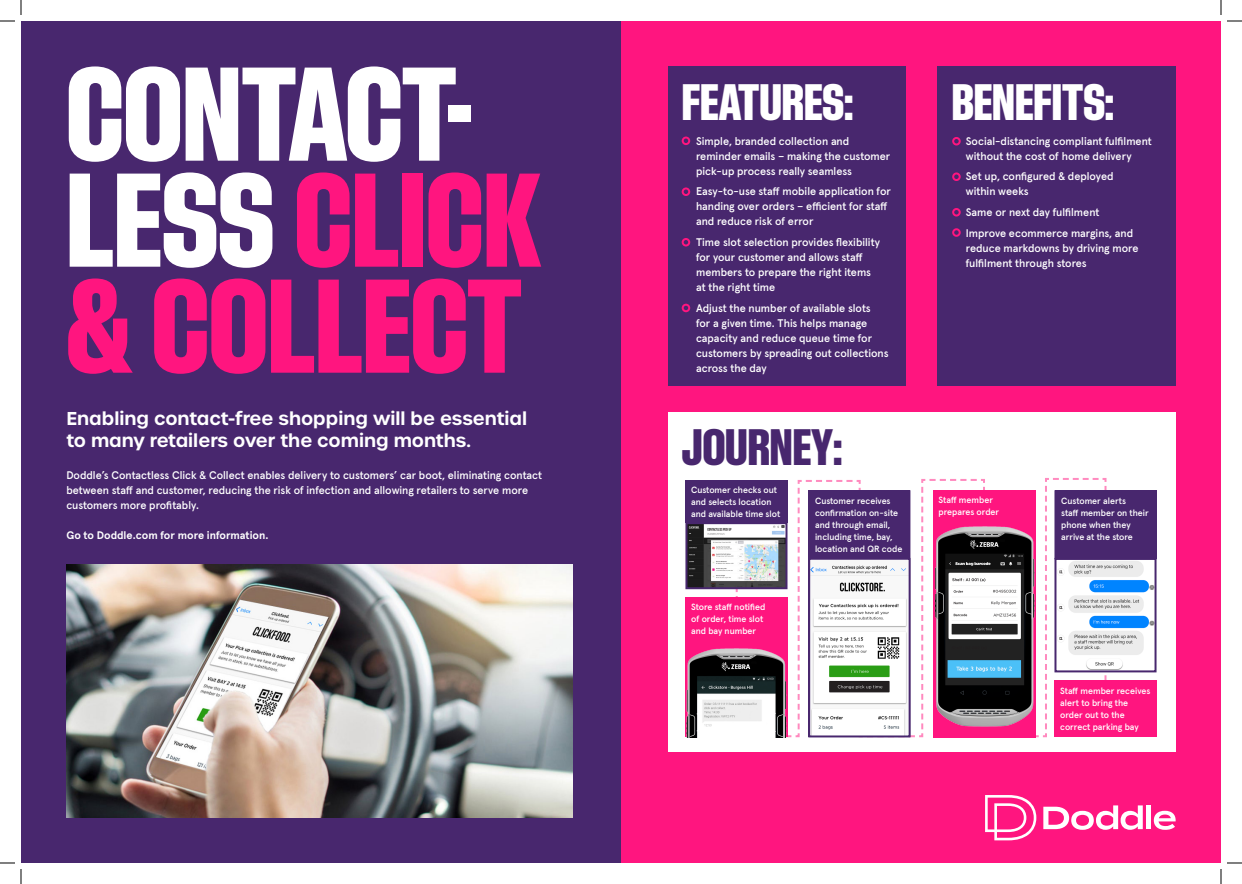
<style>
.page{position:relative;width:1242px;height:884px;background:#fff}
.page>*{position:absolute;margin:0;border:0;box-sizing:border-box;transform-origin:0 0}
.t1{font:700 130px/106px "Staff X Condensed";color:#ff157f}
.t2{font:700 50px "Staff X Condensed";color:#fff}
.t3{font:700 50px "Staff X Condensed";color:#48276e}
.t4{font:600 18px/21.6px "Urbane";color:#fff}
.t5{font:500 11px/15px "Apercu Pro";color:#fff}
.t6{font:700 11px "Apercu Pro";color:#fff}
.t7{font:500 9px/12px "Apercu Pro";color:#fff}
.s1{color:#fff}
</style>
<div class="page">
<div style="left:621px;top:21px;width:600px;height:842px;background:#ff157f"></div>
<div style="left:668px;top:412px;width:508px;height:339px;background:#fff"></div>
<div style="left:21px;top:21px;width:600px;height:842px;background:#48276e"></div>
<div style="left:668px;top:66px;width:237px;height:320px;background:#48276e"></div>
<div style="left:938px;top:66px;width:238px;height:320px;background:#48276e"></div>
<svg style="left:1043px;top:805px;width:100px;height:25px"></svg>
<div style="left:1146px;top:805px;width:5px;height:24px;background:#fff"></div>
<svg style="left:1154px;top:811px;width:22px;height:19px"></svg>
<svg style="left:985px;top:795px;width:51px;height:45px"></svg>
<div style="left:682px;top:137px;width:8px;height:8px;border:2px solid #ff157f;border-radius:50%"></div>
<div style="left:952px;top:137px;width:9px;height:8px;border:2px solid #ff157f;border-radius:50%"></div>
<div style="left:952px;top:172px;width:9px;height:9px;border:2px solid #ff157f;border-radius:50%"></div>
<div style="left:952px;top:208px;width:9px;height:9px;border:2px solid #ff157f;border-radius:50%"></div>
<div style="left:952px;top:228px;width:9px;height:9px;border:2px solid #ff157f;border-radius:50%"></div>
<div style="left:682px;top:187px;width:8px;height:9px;border:2px solid #ff157f;border-radius:50%"></div>
<div style="left:682px;top:238px;width:8px;height:8px;border:2px solid #ff157f;border-radius:50%"></div>
<div style="left:682px;top:304px;width:8px;height:8px;border:2px solid #ff157f;border-radius:50%"></div>
<img style="left:66px;top:564px;width:506px;height:254px">
<svg style="left:735px;top:478px;width:373px;height:260px"></svg>
<div style="left:685px;top:480px;width:103px;height:43px;background:#48276e"></div>
<div style="left:1055px;top:491px;width:101px;height:68px;background:#48276e"></div>
<div style="left:1054px;top:490px;width:103px;height:69px;border:1px solid #48276e"></div>
<div style="left:933px;top:490px;width:102px;height:247px;background:#ff157f"></div>
<div style="left:1054px;top:680px;width:103px;height:57px;background:#ff157f"></div>
<div style="left:809px;top:491px;width:101px;height:246px;background:#48276e"></div>
<img style="left:811px;top:561px;width:96px;height:173px">
<div style="left:808px;top:558px;width:102px;height:179px;border:2px solid #48276e"></div>
<img style="left:688px;top:525px;width:97px;height:61px">
<div style="left:685px;top:522px;width:103px;height:67px;border:2px solid #48276e"></div>
<img style="left:879px;top:523px;width:208px;height:208px">
<img style="left:1057px;top:561px;width:97px;height:108px">
<div style="left:1054px;top:558px;width:103px;height:114px;border:2px solid #48276e"></div>
<div style="left:685px;top:598px;width:103px;height:139px;background:#ff157f"></div>
<img style="left:686px;top:648px;width:101px;height:89px">
<svg style="left:0;top:0;width:22px;height:22px"></svg>
<svg style="left:0;top:862px;width:22px;height:22px"></svg>
<svg style="left:1220px;top:0;width:22px;height:22px"></svg>
<svg style="left:1220px;top:862px;width:22px;height:22px"></svg>
<p class="t1" style="left:66px;top:60px;width:477px"><span class="s1">CONTACT-<br>LESS</span> CLICK &amp; COLLECT</p>
<p class="t4" style="left:66px;top:408px;width:462px">Enabling contact-free shopping will be essential to many retailers over the coming months.</p>
<p class="t5" style="left:66px;top:467px;width:477px">Doddle’s Contactless Click &amp; Collect enables delivery to customers’ car boot, eliminating contact between staff and customer, reducing the risk of infection and allowing retailers to serve more customers more profitably.</p>
<p class="t6" style="left:66px;top:527px;width:204px">Go to Doddle.com for more information.</p>
<p class="t2" style="left:682px;top:74px;width:173px">FEATURES:</p>
<p class="t5" style="left:696px;top:133px;width:196px">Simple, branded collection and reminder emails – making the customer pick-up process really seamless</p>
<p class="t5" style="left:696px;top:183px;width:196px">Easy-to-use staff mobile application for handing over orders – efficient for staff and reduce risk of error</p>
<p class="t5" style="left:696px;top:234px;width:185px">Time slot selection provides flexibility for your customer and allows staff members to prepare the right items at the right time</p>
<p class="t5" style="left:696px;top:300px;width:194px">Adjust the number of available slots<br>for a given time. This helps manage capacity and reduce queue time for customers by spreading out collections across the day</p>
<p class="t3" style="left:682px;top:419px;width:162px">JOURNEY:</p>
<p class="t2" style="left:952px;top:74px;width:164px">BENEFITS:</p>
<p class="t5" style="left:966px;top:133px;width:187px">Social-distancing compliant fulfilment without the cost of home delivery</p>
<p class="t5" style="left:966px;top:168px;width:149px">Set up, configured &amp; deployed within weeks</p>
<p class="t5" style="left:966px;top:204px;width:135px">Same or next day fulfilment</p>
<p class="t5" style="left:966px;top:225px;width:174px">Improve ecommerce margins, and reduce markdowns by driving more fulfilment through stores</p>
<p class="t7" style="left:691px;top:483px;width:91px">Customer checks out and selects location and available time slot</p>
<p class="t7" style="left:1061px;top:494px;width:89px">Customer alerts<br>staff member on their phone when they arrive at the store</p>
<p class="t7" style="left:939px;top:493px;width:62px">Staff member prepares order</p>
<p class="t7" style="left:815px;top:494px;width:89px">Customer receives confirmation on-site and through email, including time, bay, location and QR code</p>
<p class="t7" style="left:691px;top:601px;width:76px">Store staff notified of order, time slot and bay number</p>
<p class="t7" style="left:1060px;top:685px;width:92px">Staff member receives alert to bring the order out to the correct parking bay</p>
</div>
